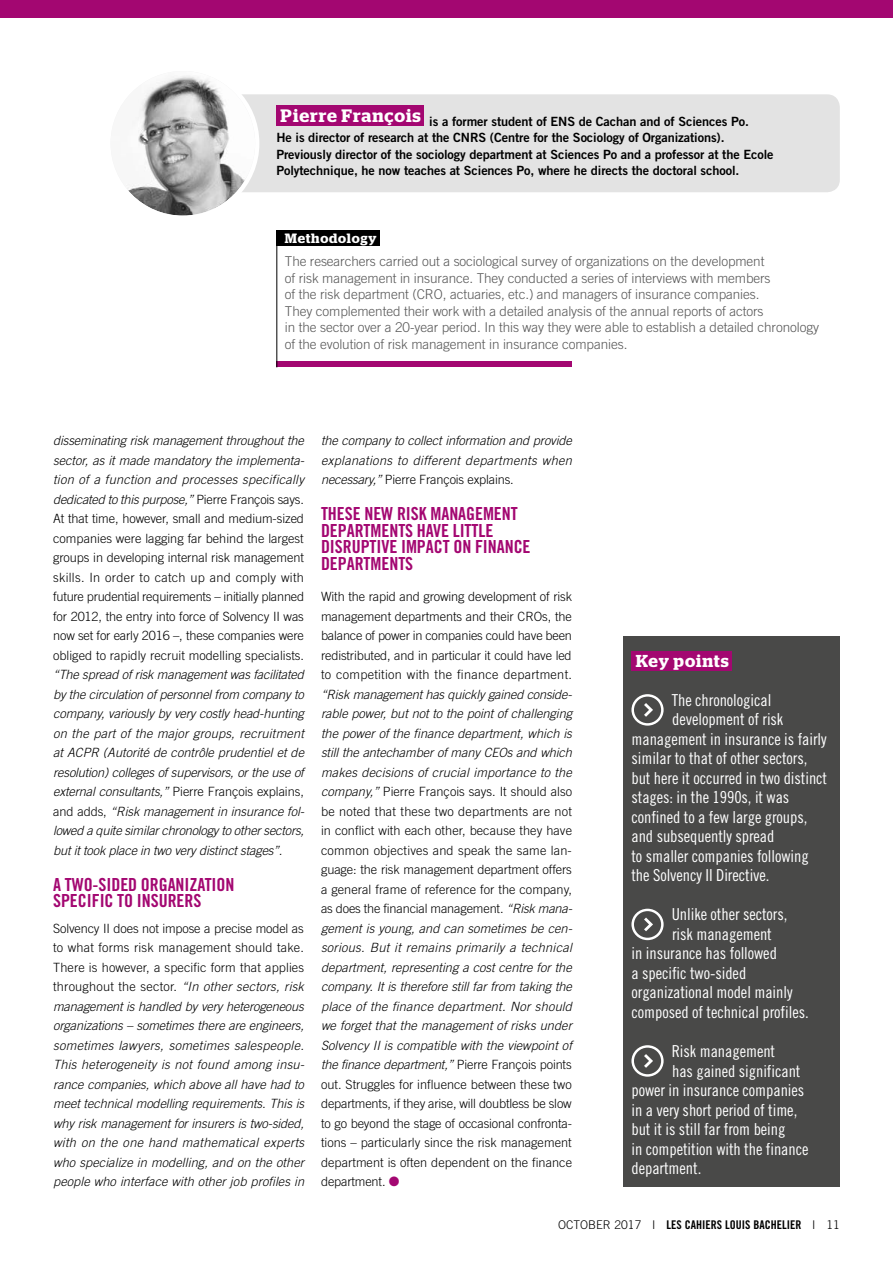
<style>
.page{position:relative;width:893px;height:1263px;background:#fff}
.page>*{position:absolute;margin:0;border:0;box-sizing:border-box;transform-origin:0 0}
.t1{font:18px/16.5px "Trade Gothic LT Std Bd Cn 20";letter-spacing:-.005em;color:#a30771}
.t2{font:600 17.25px "Stag";letter-spacing:.055em;color:#fff}
.t3{font:16.5px "Trade Gothic LT Std Cn 18";letter-spacing:-.005em;color:#fff}
.t4{font:300 13.5px/16.5px "Trade Gothic LT Std";letter-spacing:-.005em;color:#565656}
.t5{font:600 13.5px "Stag";letter-spacing:.05em;color:#fff}
.t6{font:italic 300 12.75px/19.5px "Trade Gothic LT Std";letter-spacing:.005em;color:#000;text-align:justify}
.t7{font:300 12.75px/19.5px "Trade Gothic LT Std";color:#000;text-align:justify}
.t8{font:12.75px/16.5px "Trade Gothic LT Std Bd 2";letter-spacing:-.005em;color:#000}
.t9{font:12px "Trade Gothic LT Std Bd Cn 20";color:#000}
.s1{font-style:italic}
.s2{font-style:normal}
.s3{color:#a30771}
.s4{font-family:"Trade Gothic LT Std";font-weight:300}
</style>
<div class="page">
<div style="left:0;top:0;width:893px;height:17px;background:#a30771"></div>
<div style="left:623px;top:636px;width:217px;height:551px;background:#494948"></div>
<div style="left:631px;top:651px;width:101px;height:19px;background:#a30771"></div>
<svg style="left:631px;top:694px;width:33px;height:32px"></svg>
<svg style="left:631px;top:909px;width:33px;height:31px"></svg>
<svg style="left:631px;top:1045px;width:33px;height:32px"></svg>
<div style="left:277px;top:361px;width:295px;height:6px;background:#a30771"></div>
<div style="left:276px;top:230px;width:104px;height:16px;background:#000"></div>
<hr style="left:276px;top:234px;width:1px;height:133px;background:#000">
<div style="left:187px;top:94px;width:653px;height:98px;background:#e3e3e3;border-radius:13px"></div>
<div style="left:108px;top:69px;width:149px;height:149px;background:#fff;border-radius:50%"></div>
<img style="left:111px;top:71px;width:144px;height:145px;border-radius:72px">
<div style="left:106px;top:67px;width:153px;height:153px;border:4px solid #fff;border-radius:50%"></div>
<div style="left:276px;top:106px;width:148px;height:20px;background:#a30771"></div>
<p class="t8" style="left:276px;top:113px;width:499px;text-indent:4px"><sup>Pierre</sup> <sup>François</sup> is a former student of ENS de Cachan and of Sciences Po.<br>He is director of research at the CNRS (Centre for the Sociology of Organizations).<br>Previously director of the sociology department at Sciences Po and a professor at the Ecole Polytechnique, he now teaches at Sciences Po, where he directs the doctoral school.</p>
<p class="t5" style="left:285px;top:231px;width:93px">Methodology</p>
<p class="t4" style="left:285px;top:253px;width:536px">The researchers carried out a sociological survey of organizations on the development<br>of risk management in insurance. They conducted a series of interviews with members<br>of the risk department (CRO, actuaries, etc.) and managers of insurance companies.<br>They complemented their work with a detailed analysis of the annual reports of actors<br>in the sector over a 20-year period. In this way they were able to establish a detailed chronology of the evolution of risk management in insurance companies.</p>
<p class="t7" style="left:53px;top:431px;width:253px"><span class="s1">disseminating risk management throughout the sector, as it made mandatory the implementa&shy;tion of a function and processes specifically dedicated to this purpose,”</span> Pierre François says.<br>At that time, however, small and medium-sized companies were lagging far behind the largest groups in developing internal risk management skills. In order to catch up and comply with future prudential requirements – initially planned for 2012, the entry into force of Solvency II was now set for early 2016 –, these companies were obliged to rapidly recruit modelling specialists.</p>
<p class="t6" style="left:53px;top:665px;width:253px">“The spread of risk management was facilitated by the circulation of personnel from company to company, variously by very costly head-hunting on the part of the major groups, recruitment at ACPR (Autorité de contrôle prudentiel et de resolution) colleges of supervisors, or the use of external consultants,” <span class="s2">Pierre François explains, and adds,</span> “Risk management in insurance fol&shy;lowed a quite similar chronology to other sectors, but it took place in two very distinct stages”.</p>
<h1 class="t1" style="left:53px;top:876px;width:183px">A TWO-SIDED ORGANIZATION<br>SPECIFIC TO INSURERS</h1>
<p class="t6" style="left:53px;top:919px;width:253px"><span class="s2">Solvency II does not impose a precise model as to what forms risk management should take.<br>There is however, a specific form that applies throughout the sector.</span> “In other sectors, risk management is handled by very heterogeneous organizations – sometimes there are engineers, sometimes lawyers, sometimes salespeople.<br>This heterogeneity is not found among insu&shy;rance companies, which above all have had to meet technical modelling requirements. This is why risk management for insurers is two-sided, with on the one hand mathematical experts who specialize in modelling, and on the other people who interface with other job profiles in</p>
<p class="t6" style="left:321px;top:431px;width:252px">the company to collect information and provide explanations to different departments when necessary,” <span class="s2">Pierre François explains.</span></p>
<h1 class="t1" style="left:321px;top:505px;width:211px">THESE NEW RISK MANAGEMENT<br>DEPARTMENTS HAVE LITTLE<br>DISRUPTIVE IMPACT ON FINANCE<br>DEPARTMENTS</h1>
<p class="t7" style="left:321px;top:587px;width:253px">With the rapid and growing development of risk management departments and their CROs, the balance of power in companies could have been redistributed, and in particular it could have led to competition with the finance department.</p>
<p class="t6" style="left:321px;top:685px;width:253px">“Risk management has quickly gained conside&shy;rable power, but not to the point of challenging the power of the finance department, which is still the antechamber of many CEOs and which makes decisions of crucial importance to the company,” <span class="s2">Pierre François says. It should also be noted that these two departments are not in conflict with each other, because they have common objectives and speak the same lan&shy;guage: the risk management department offers a general frame of reference for the company, as does the financial management.</span> “Risk mana&shy;gement is young, and can sometimes be cen&shy;sorious. But it remains primarily a technical department, representing a cost centre for the company. It is therefore still far from taking the place of the finance department. Nor should we forget that the management of risks under Solvency II is compatible with the viewpoint of the finance department,” <span class="s2">Pierre François points out. Struggles for influence between these two departments, if they arise, will doubtless be slow to go beyond the stage of occasional confronta&shy;tions – particularly since the risk management department is often dependent on the finance department.</span> <span class="s3">●</span></p>
<h2 class="t2" style="left:636px;top:651px;width:95px">Key points</h2>
<p class="t3" style="left:672px;top:690px;width:101px">The chronological</p>
<p class="t3" style="left:672px;top:710px;width:113px">development of risk</p>
<p class="t3" style="left:631px;top:729px;width:197px">management in insurance is fairly</p>
<p class="t3" style="left:631px;top:749px;width:177px">similar to that of other sectors,</p>
<p class="t3" style="left:631px;top:768px;width:197px">but here it occurred in two distinct</p>
<p class="t3" style="left:631px;top:788px;width:159px">stages: in the 1990s, it was</p>
<p class="t3" style="left:631px;top:807px;width:178px">confined to a few large groups,</p>
<p class="t3" style="left:631px;top:827px;width:144px">and subsequently spread</p>
<p class="t3" style="left:631px;top:846px;width:179px">to smaller companies following</p>
<p class="t3" style="left:631px;top:866px;width:140px">the Solvency II Directive.</p>
<p class="t3" style="left:672px;top:905px;width:117px">Unlike other sectors,</p>
<p class="t3" style="left:672px;top:924px;width:101px">risk management</p>
<p class="t3" style="left:631px;top:944px;width:147px">in insurance has followed</p>
<p class="t3" style="left:631px;top:963px;width:116px">a specific two-sided</p>
<p class="t3" style="left:631px;top:983px;width:163px">organizational model mainly</p>
<p class="t3" style="left:631px;top:1002px;width:179px">composed of technical profiles.</p>
<p class="t3" style="left:672px;top:1041px;width:105px">Risk management</p>
<p class="t3" style="left:672px;top:1061px;width:130px">has gained significant</p>
<p class="t3" style="left:631px;top:1080px;width:174px">power in insurance companies</p>
<p class="t3" style="left:631px;top:1100px;width:167px">in a very short period of time,</p>
<p class="t3" style="left:631px;top:1119px;width:155px">but it is still far from being</p>
<p class="t3" style="left:631px;top:1139px;width:179px">in competition with the finance</p>
<p class="t3" style="left:631px;top:1158px;width:71px">department.</p>
<p class="t9" style="left:558px;top:1217px;width:283px"><span class="s4">OCTOBER 2017 I</span> LES CAHIERS LOUIS BACHELIER <span class="s4">I 11</span></p>
</div>
